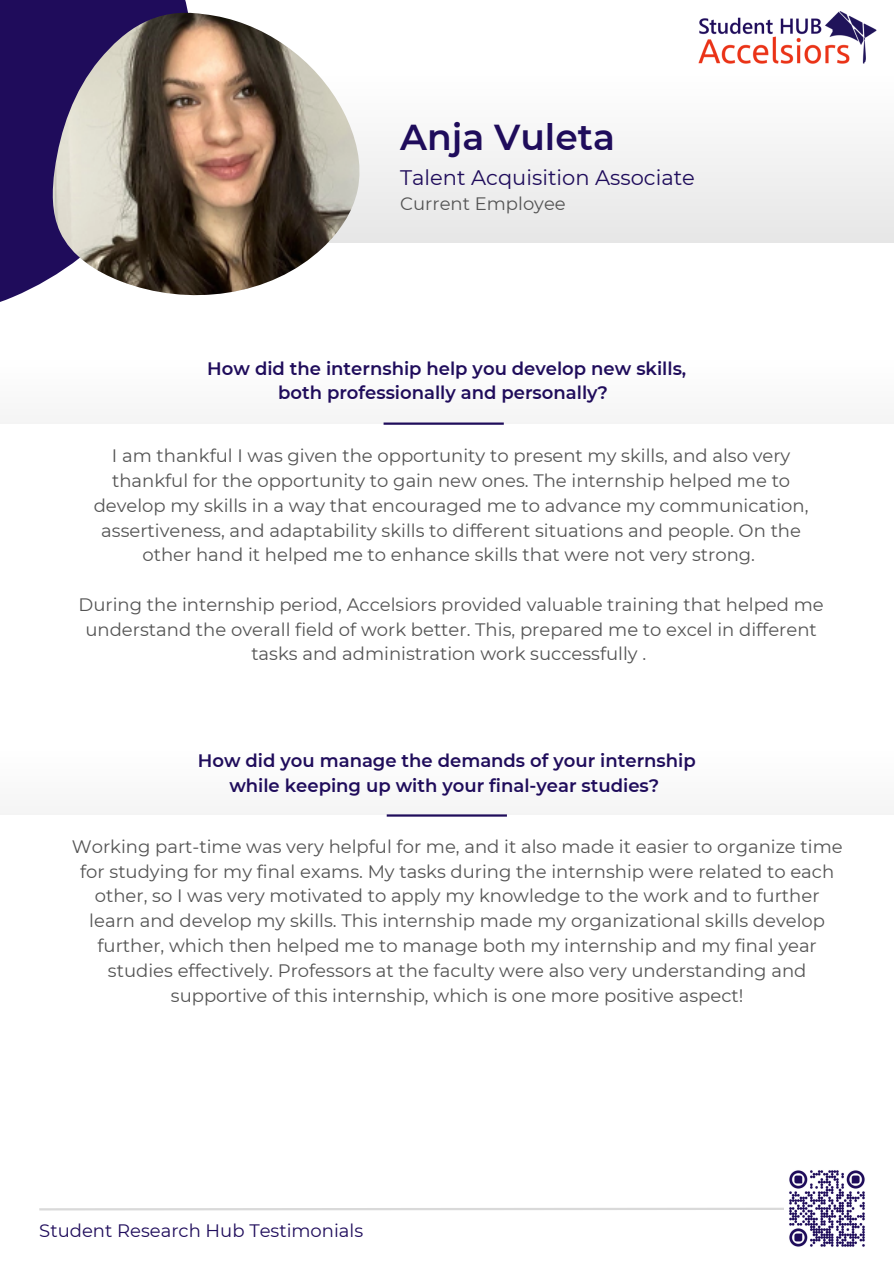
<style>
.page{position:relative;width:894px;height:1264px;background:#fff}
.page>*{position:absolute;margin:0;border:0;box-sizing:border-box;transform-origin:0 0}
.t1{font:600 36px "Montserrat";color:#1f0c5b}
.t2{font:21px "Montserrat";color:#1f0c5b}
.t3{font:18px/24.8px "Montserrat";color:#545454;text-align:center}
.t4{font:600 18px/24.8px "Montserrat";color:#1f0c5b;text-align:center}
.t5{font:18px "Montserrat";color:#1f0c5b}
</style>
<div class="page">
<img style="left:698px;top:11px;width:179px;height:53px">
<svg style="left:39px;top:1207px;width:745px;height:4px"></svg>
<img style="left:789px;top:1170px;width:76px;height:77px">
<div style="left:0;top:71px;width:893px;height:171px;background:#f3f3f3"></div>
<svg style="left:0;top:0;width:192px;height:302px;background:#322169"></svg>
<img style="left:53px;top:12px;width:306px;height:283px">
<hr style="left:383px;top:422px;width:120px;height:3px;background:#1f0c5b">
<hr style="left:386px;top:814px;width:121px;height:2px;background:#1f0c5b">
<p class="t1" style="left:400px;top:115px;width:216px">Anja Vuleta</p>
<p class="t2" style="left:400px;top:165px;width:296px">Talent Acquisition Associate</p>
<p class="t3" style="left:400px;top:191px;width:167px">Current Employee</p>
<p class="t4" style="left:207px;top:356px;width:480px">How did the internship help you develop new skills, both professionally and personally?</p>
<p class="t3" style="left:94px;top:443px;width:716px">I am thankful I was given the opportunity to present my skills, and also very thankful for the opportunity to gain new ones. The internship helped me to develop my skills in a way that encouraged me to advance my communication, assertiveness, and adaptability skills to different situations and people. On the other hand it helped me to enhance skills that were not very strong.</p>
<h2 class="t3" style="left:78px;top:592px;width:746px">During the internship period, Accelsiors provided valuable training that helped me understand the overall field of work better. This, prepared me to excel in different tasks and administration work successfully .</h2>
<p class="t4" style="left:198px;top:748px;width:499px">How did you manage the demands of your internship while keeping up with your final-year studies?</p>
<p class="t3" style="left:72px;top:834px;width:772px">Working part-time was very helpful for me, and it also made it easier to organize time for studying for my final exams. My tasks during the internship were related to each other, so I was very motivated to apply my knowledge to the work and to further learn and develop my skills. This internship made my organizational skills develop further, which then helped me to manage both my internship and my final year studies effectively. Professors at the faculty were also very understanding and supportive of this internship, which is one more positive aspect!</p>
<h2 class="t5" style="left:39px;top:1219px;width:325px">Student Research Hub Testimonials</h2>
</div>
